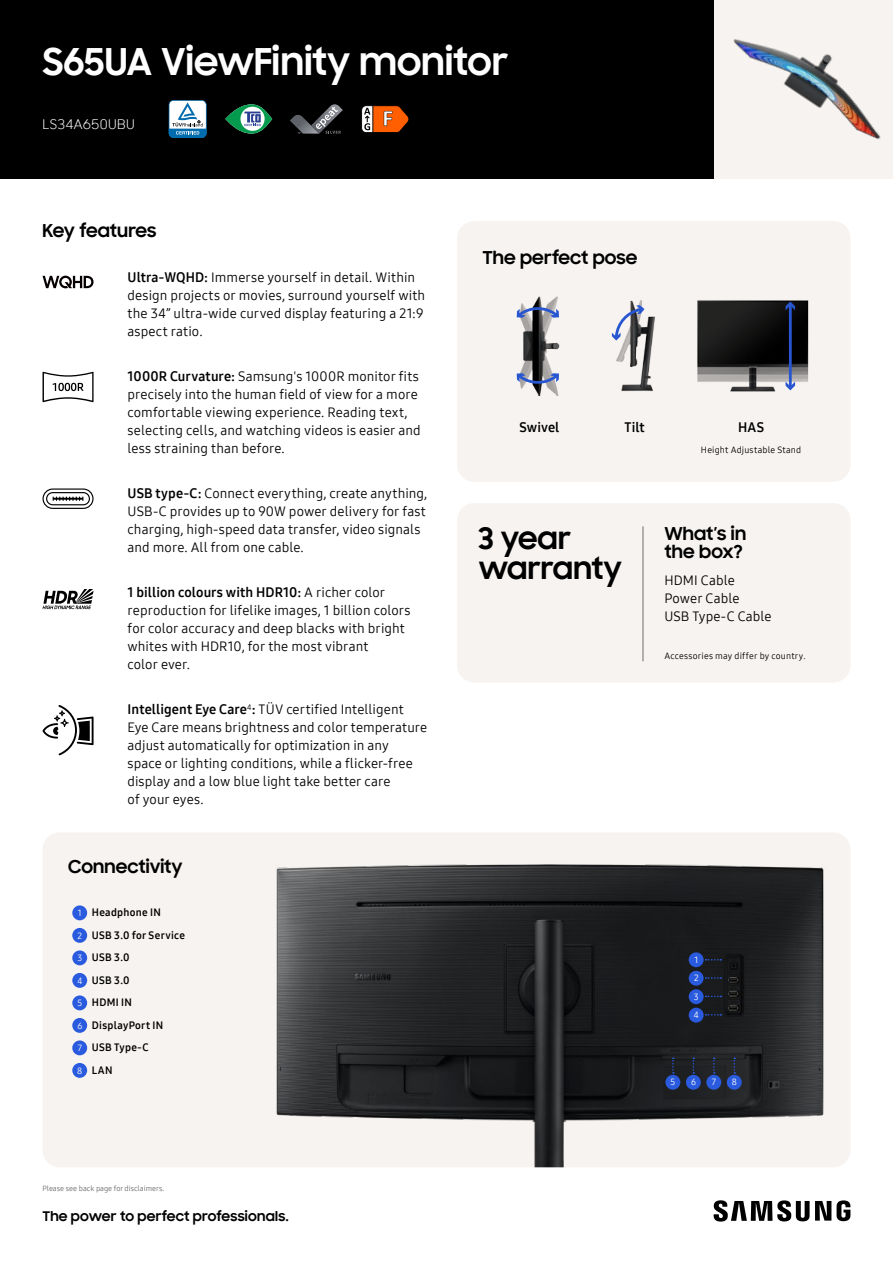
<style>
.page{position:relative;width:893px;height:1263px;background:#fff}
.page>*{position:absolute;margin:0;border:0;box-sizing:border-box;transform-origin:0 0}
.Headline_Style{font:700 37.5px "Samsung Sharp Sans";color:#fff}
.Large_Header{font:700 30px/30px "Samsung Sharp Sans";color:#000}
.Body_Subhead{font:700 18px/18px "Samsung Sharp Sans";letter-spacing:.005em;color:#000}
.Body_Copy{font:700 18px "Samsung Sharp Sans";color:#000}
.Body_Copy-2{font:13.5px/18px "Samsung One 400";letter-spacing:.005em;color:#000}
.Body_Copy-3{font:700 13.5px "Samsung Sharp Sans";letter-spacing:.015em;color:#000}
.Body_Copy-4{font:13.5px "Samsung One 700";letter-spacing:.005em;color:#000}
.Model_No{font:13.5px "Samsung Sharp Sans";letter-spacing:.01em;color:#fff}
.Numbered_List{font:10.5px "Samsung One 700";letter-spacing:.03em;color:#000}
.Small_Print{font:9px "Samsung One 400";letter-spacing:.02em;color:#000}
.Small_Print-2{font:9px "Samsung One 400";color:#fff}
.t1{font:7.5px "Samsung One 400";color:#6e6a69}
.s1{font-family:"Samsung One 700"}
</style>
<div class="page">
<div style="left:0;top:0;width:715px;height:179px;background:#000"></div>
<div style="left:457px;top:503px;width:393px;height:179px;background:#f7f3f0;border-radius:17px"></div>
<hr style="left:643px;top:526px;width:1px;height:135px;background:#6e6a69">
<img style="left:715px;top:0;width:178px;height:179px">
<div style="left:43px;top:832px;width:807px;height:335px;background:#f7f3f0;border-radius:17px"></div>
<img style="left:276px;top:864px;width:573px;height:303px">
<div style="left:72px;top:905px;width:15px;height:15px;background:#2a5bdf;border-radius:50%"></div>
<div style="left:72px;top:928px;width:15px;height:15px;background:#2a5bdf;border-radius:50%"></div>
<div style="left:72px;top:950px;width:15px;height:15px;background:#2a5bdf;border-radius:50%"></div>
<div style="left:72px;top:973px;width:15px;height:15px;background:#2a5bdf;border-radius:50%"></div>
<div style="left:72px;top:995px;width:15px;height:15px;background:#2a5bdf;border-radius:50%"></div>
<div style="left:72px;top:1018px;width:15px;height:15px;background:#2a5bdf;border-radius:50%"></div>
<div style="left:72px;top:1040px;width:15px;height:15px;background:#2a5bdf;border-radius:50%"></div>
<div style="left:72px;top:1063px;width:15px;height:15px;background:#2a5bdf;border-radius:50%"></div>
<div style="left:686px;top:1075px;width:15px;height:15px;background:#2a5bdf;border-radius:50%"></div>
<div style="left:706px;top:1075px;width:15px;height:15px;background:#2a5bdf;border-radius:50%"></div>
<div style="left:665px;top:1075px;width:15px;height:15px;background:#2a5bdf;border-radius:50%"></div>
<div style="left:727px;top:1075px;width:15px;height:15px;background:#2a5bdf;border-radius:50%"></div>
<svg style="left:693px;top:1057px;width:1px;height:17px"></svg>
<svg style="left:713px;top:1057px;width:2px;height:17px"></svg>
<svg style="left:672px;top:1057px;width:2px;height:17px"></svg>
<svg style="left:733px;top:1057px;width:2px;height:17px"></svg>
<div style="left:689px;top:952px;width:15px;height:15px;background:#2a5bdf;border-radius:50%"></div>
<div style="left:689px;top:971px;width:15px;height:15px;background:#2a5bdf;border-radius:50%"></div>
<div style="left:689px;top:989px;width:15px;height:15px;background:#2a5bdf;border-radius:50%"></div>
<div style="left:689px;top:1008px;width:15px;height:14px;background:#2a5bdf;border-radius:50%"></div>
<svg style="left:706px;top:959px;width:15px;height:1px"></svg>
<svg style="left:706px;top:977px;width:15px;height:2px"></svg>
<svg style="left:706px;top:996px;width:15px;height:1px"></svg>
<svg style="left:706px;top:1014px;width:15px;height:1px"></svg>
<svg style="left:43px;top:488px;width:51px;height:21px"></svg>
<svg style="left:43px;top:705px;width:51px;height:50px"></svg>
<svg style="left:43px;top:589px;width:51px;height:20px"></svg>
<svg style="left:43px;top:372px;width:51px;height:30px"></svg>
<svg style="left:43px;top:276px;width:51px;height:12px"></svg>
<svg style="left:361px;top:105px;width:48px;height:28px"></svg>
<svg style="left:290px;top:104px;width:53px;height:30px"></svg>
<svg style="left:225px;top:104px;width:47px;height:30px"></svg>
<svg style="left:169px;top:100px;width:38px;height:38px"></svg>
<div style="left:457px;top:221px;width:393px;height:261px;background:#f7f3f0;border-radius:17px"></div>
<img style="left:520px;top:296px;width:39px;height:99px">
<svg style="left:517px;top:305px;width:42px;height:13px"></svg>
<svg style="left:517px;top:373px;width:42px;height:13px"></svg>
<img style="left:616px;top:300px;width:39px;height:91px">
<svg style="left:612px;top:305px;width:32px;height:36px"></svg>
<img style="left:697px;top:300px;width:112px;height:92px">
<hr style="left:789px;top:305px;width:3px;height:82px;background:#2a5bdf">
<svg style="left:786px;top:301px;width:9px;height:9px"></svg>
<svg style="left:786px;top:382px;width:9px;height:8px"></svg>
<svg style="left:837px;top:1200px;width:13px;height:21px"></svg>
<svg style="left:714px;top:1200px;width:117px;height:21px"></svg>
<p class="Headline_Style" style="left:43px;top:34px;width:467px">S65UA ViewFinity monitor</p>
<p class="Model_No" style="left:43px;top:114px;width:94px">LS34A650UBU</p>
<p class="Body_Copy" style="left:43px;top:217px;width:116px">Key features</p>
<p class="Body_Copy-2" style="left:128px;top:268px;width:299px"><span class="s1">Ultra-WQHD:</span> Immerse yourself in detail. Within design projects or movies, surround yourself with the 34” ultra-wide curved display featuring a 21:9 aspect ratio.</p>
<p class="Body_Copy-2" style="left:128px;top:367px;width:295px"><span class="s1">1000R Curvature:</span> Samsung's 1000R monitor fits precisely into the human field of view for a more comfortable viewing experience. Reading text, selecting cells, and watching videos is easier and less straining than before.</p>
<p class="Body_Copy-2" style="left:128px;top:484px;width:301px"><span class="s1">USB type-C:</span> Connect everything, create anything, USB-C provides up to 90W power delivery for fast charging, high-speed data transfer, video signals and more. All from one cable.</p>
<p class="Body_Copy-2" style="left:128px;top:583px;width:284px"><span class="s1">1 billion colours with HDR10:</span> A richer color reproduction for lifelike images, 1 billion colors for color accuracy and deep blacks with bright whites with HDR10, for the most vibrant<br>color ever.</p>
<p class="Body_Copy-2" style="left:128px;top:700px;width:301px"><span class="s1">Intelligent Eye Care</span><sup>4</sup><span class="s1">:</span> TÜV certified Intelligent Eye Care means brightness and color temperature adjust automatically for optimization in any<br>space or lighting conditions, while a flicker-free display and a low blue light take better care<br>of your eyes.</p>
<p class="Body_Subhead" style="left:68px;top:857px;width:116px">Connectivity</p>
<p class="Small_Print-2" style="left:78px;top:907px;width:5px">1</p>
<p class="Numbered_List" style="left:92px;top:905px;width:70px">Headphone IN</p>
<p class="Small_Print-2" style="left:78px;top:929px;width:6px">2</p>
<p class="Numbered_List" style="left:92px;top:928px;width:95px">USB 3.0 for Service</p>
<p class="Small_Print-2" style="left:77px;top:952px;width:6px">3</p>
<p class="Numbered_List" style="left:92px;top:950px;width:39px">USB 3.0</p>
<p class="Small_Print-2" style="left:77px;top:974px;width:7px">4</p>
<p class="Numbered_List" style="left:92px;top:973px;width:39px">USB 3.0</p>
<p class="Small_Print-2" style="left:77px;top:997px;width:6px">5</p>
<p class="Numbered_List" style="left:92px;top:995px;width:42px">HDMI IN</p>
<p class="Small_Print-2" style="left:77px;top:1019px;width:6px">6</p>
<p class="Numbered_List" style="left:92px;top:1018px;width:73px">DisplayPort IN</p>
<p class="Small_Print-2" style="left:78px;top:1042px;width:6px">7</p>
<p class="Numbered_List" style="left:92px;top:1040px;width:58px">USB Type-C</p>
<p class="Small_Print-2" style="left:77px;top:1064px;width:7px">8</p>
<p class="Numbered_List" style="left:92px;top:1063px;width:22px">LAN</p>
<p class="t1" style="left:43px;top:1183px;width:123px">Please see back page for disclaimers.</p>
<p class="Body_Copy-3" style="left:43px;top:1206px;width:248px">The power to perfect professionals.</p>
<p class="Body_Subhead" style="left:483px;top:248px;width:156px">The perfect pose</p>
<p class="Body_Copy-4" style="left:519px;top:418px;width:41px">Swivel</p>
<p class="Body_Copy-4" style="left:625px;top:418px;width:22px">Tilt</p>
<p class="Body_Copy-4" style="left:738px;top:418px;width:28px">HAS</p>
<p class="Small_Print" style="left:701px;top:443px;width:102px">Height Adjustable Stand</p>
<p class="Large_Header" style="left:478px;top:522px;width:145px">3 year warranty</p>
<p class="Body_Subhead" style="left:664px;top:524px;width:83px">What’s in the box?</p>
<p class="Body_Copy-2" style="left:664px;top:571px;width:109px">HDMI Cable<br>Power Cable<br>USB Type-C Cable</p>
<p class="Small_Print" style="left:664px;top:649px;width:143px">Accessories may differ by country.</p>
<p class="Small_Print-2" style="left:694px;top:954px;width:5px">1</p>
<p class="Small_Print-2" style="left:694px;top:972px;width:6px">2</p>
<p class="Small_Print-2" style="left:694px;top:991px;width:6px">3</p>
<p class="Small_Print-2" style="left:694px;top:1009px;width:7px">4</p>
<p class="Small_Print-2" style="left:671px;top:1076px;width:6px">5</p>
<p class="Small_Print-2" style="left:691px;top:1076px;width:6px">6</p>
<p class="Small_Print-2" style="left:712px;top:1076px;width:6px">7</p>
<p class="Small_Print-2" style="left:732px;top:1076px;width:7px">8</p>
</div>
